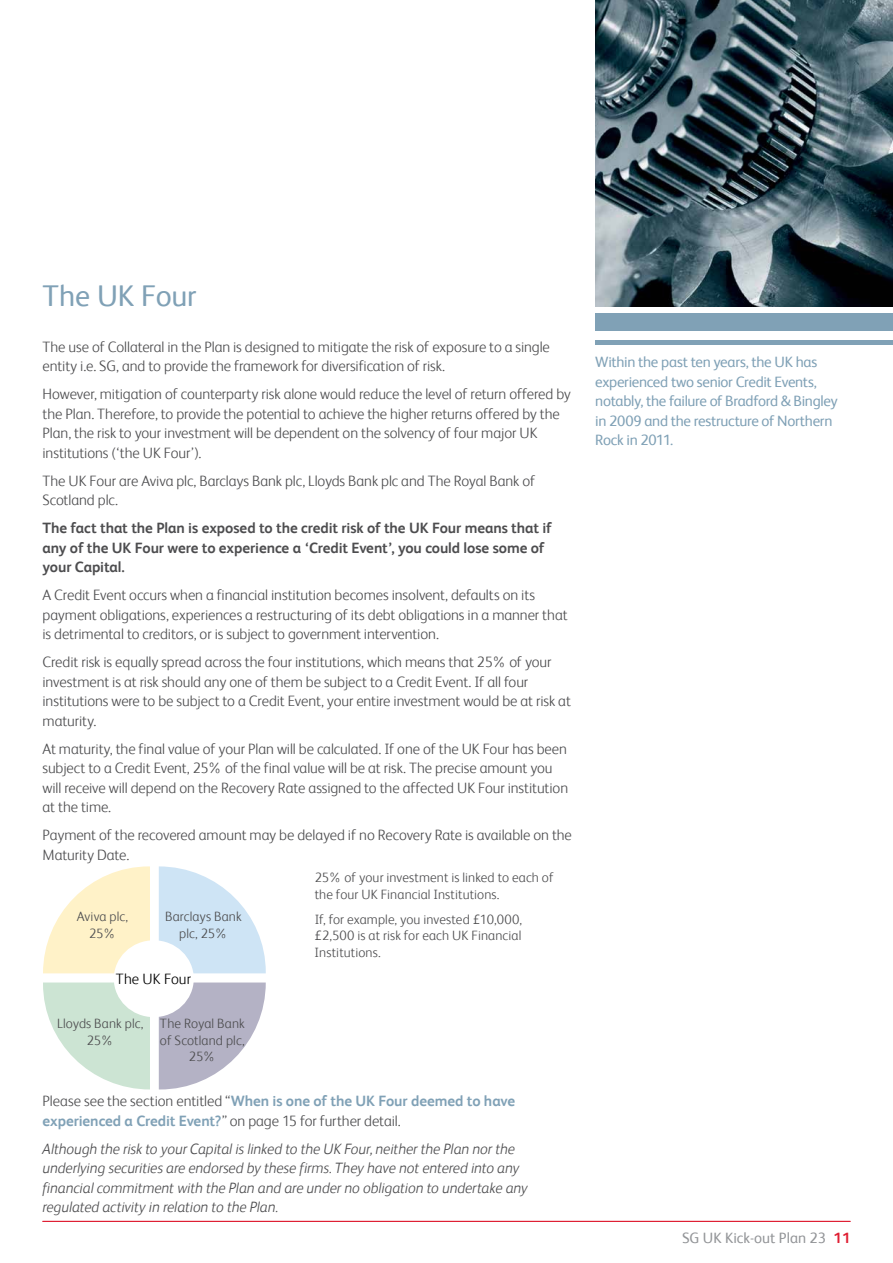
<style>
.page{position:relative;width:893px;height:1263px;background:#fff}
.page>*{position:absolute;margin:0;border:0;box-sizing:border-box;transform-origin:0 0}
.t1{font:30px "FS Albert";letter-spacing:-.005em;color:#80a1b6}
.t2{font:300 15px/19.5px "FS Albert";letter-spacing:-.005em;color:#4d4d4f}
.t3{font:italic 300 15px/19.5px "FS Albert";letter-spacing:-.01em;color:#4d4d4f}
.t4{font:15px/19.5px "FS Albert";letter-spacing:-.02em;color:#80a1b6}
.t5{font:700 15px/19.5px "FS Albert";letter-spacing:-.005em;color:#4d4d4f}
.t6{font:700 15px/19.5px "FS Albert";letter-spacing:-.005em;color:#80a1b6}
.t7{font:15px "FS Albert";color:#939598}
.t8{font:300 15px "FS Albert";letter-spacing:.005em;color:#000}
.t9{font:700 15px "FS Albert";color:#df1e32}
.t10{font:300 13.5px/16.5px "FS Albert";letter-spacing:.01em;color:#4d4d4f;text-align:center}
.s1{font-family:"Frutiger"}
.s2{font-weight:300;color:#4d4d4f}
</style>
<div class="page">
<div style="left:595px;top:314px;width:298px;height:17px;background:#80a1b6"></div>
<hr style="left:595px;top:340px;width:298px;height:4px;background:#80a1b6">
<img style="left:595px;top:0;width:298px;height:306px">
<svg style="left:159px;top:866px;width:107px;height:107px"></svg>
<svg style="left:159px;top:982px;width:107px;height:107px"></svg>
<svg style="left:43px;top:982px;width:107px;height:107px"></svg>
<svg style="left:43px;top:866px;width:107px;height:107px"></svg>
<div style="left:114px;top:940px;width:80px;height:77px;background:#fff;border-radius:50%"></div>
<hr style="left:43px;top:1221px;width:807px;height:1px;background:#df1e32">
<h1 class="t1" style="left:43px;top:279px;width:156px">The UK Four</h1>
<p class="t2" style="left:43px;top:337px;width:509px">The use of Collateral in the Plan is designed to mitigate the risk of exposure to a single entity i.e. SG, and to provide the framework for diversification of risk.</p>
<p class="t2" style="left:43px;top:384px;width:530px">However, mitigation of counterparty risk alone would reduce the level of return offered by the Plan. Therefore, to provide the potential to achieve the higher returns offered by the Plan, the risk to your investment will be dependent on the solvency of four major UK institutions (‘the UK Four’).</p>
<p class="t2" style="left:43px;top:471px;width:494px">The UK Four are Aviva plc, Barclays Bank plc, Lloyds Bank plc and The Royal Bank of<br>Scotland plc.</p>
<p class="t5" style="left:43px;top:518px;width:511px">The fact that the Plan is exposed to the credit risk of the UK Four means that if any of the UK Four were to experience a ‘Credit Event’, you could lose some of your Capital.</p>
<p class="t2" style="left:43px;top:585px;width:527px">A Credit Event occurs when a financial institution becomes insolvent, defaults on its payment obligations, experiences a restructuring of its debt obligations in a manner that is detrimental to creditors, or is subject to government intervention.</p>
<p class="t2" style="left:43px;top:652px;width:530px">Credit risk is equally spread across the four institutions, which means that 25% of your investment is at risk should any one of them be subject to a Credit Event. If all four institutions were to be subject to a Credit Event, your entire investment would be at risk at maturity.</p>
<p class="t2" style="left:43px;top:739px;width:527px">At maturity, the final value of your Plan will be calculated. If one of the UK Four has been subject to a Credit Event, 25% of the final value will be at risk. The precise amount you will receive will depend on the Recovery Rate assigned to the affected UK Four institution at the time.</p>
<p class="t2" style="left:43px;top:825px;width:531px">Payment of the recovered amount may be delayed if no Recovery Rate is available on the<br>Maturity Date.</p>
<p class="t10" style="left:77px;top:908px;width:53px">Aviva plc,<br>25%</p>
<p class="t10" style="left:165px;top:908px;width:78px">Barclays Bank plc, 25%</p>
<p class="t8" style="left:116px;top:970px;width:77px">The UK Four</p>
<p class="t10" style="left:57px;top:1015px;width:88px">Lloyds Bank plc,<br>25%</p>
<p class="t10" style="left:160px;top:1015px;width:86px">The Royal Bank of Scotland plc,<br>25%</p>
<p class="t10" style="left:315px;top:869px;width:240px;text-align:left">25% of your investment is linked to each of the four UK Financial Institutions.</p>
<p class="t10" style="left:315px;top:911px;width:209px;text-align:justify">If, for example, you invested <span class="s1">£</span>10,000, <span class="s1">£</span>2,500 is at risk for each UK Financial Institutions.</p>
<p class="t6" style="left:43px;top:1091px;width:474px"><span class="s2">Please see the section entitled “</span>When is one of the UK Four deemed to have experienced a Credit Event?<span class="s2">” on page 15 for further detail.</span></p>
<p class="t3" style="left:43px;top:1139px;width:487px">Although the risk to your Capital is linked to the UK Four, neither the Plan nor the underlying securities are endorsed by these firms. They have not entered into any financial commitment with the Plan and are under no obligation to undertake any regulated activity in relation to the Plan.</p>
<p class="t4" style="left:595px;top:352px;width:244px">Within the past ten years, the UK has experienced two senior Credit Events, notably, the failure of Bradford &amp; Bingley in 2009 and the restructure of Northern Rock in 2011.</p>
<p class="t7" style="left:682px;top:1229px;width:146px">SG UK Kick-out Plan 23</p>
<p class="t9" style="left:834px;top:1229px;width:18px">11</p>
</div>
